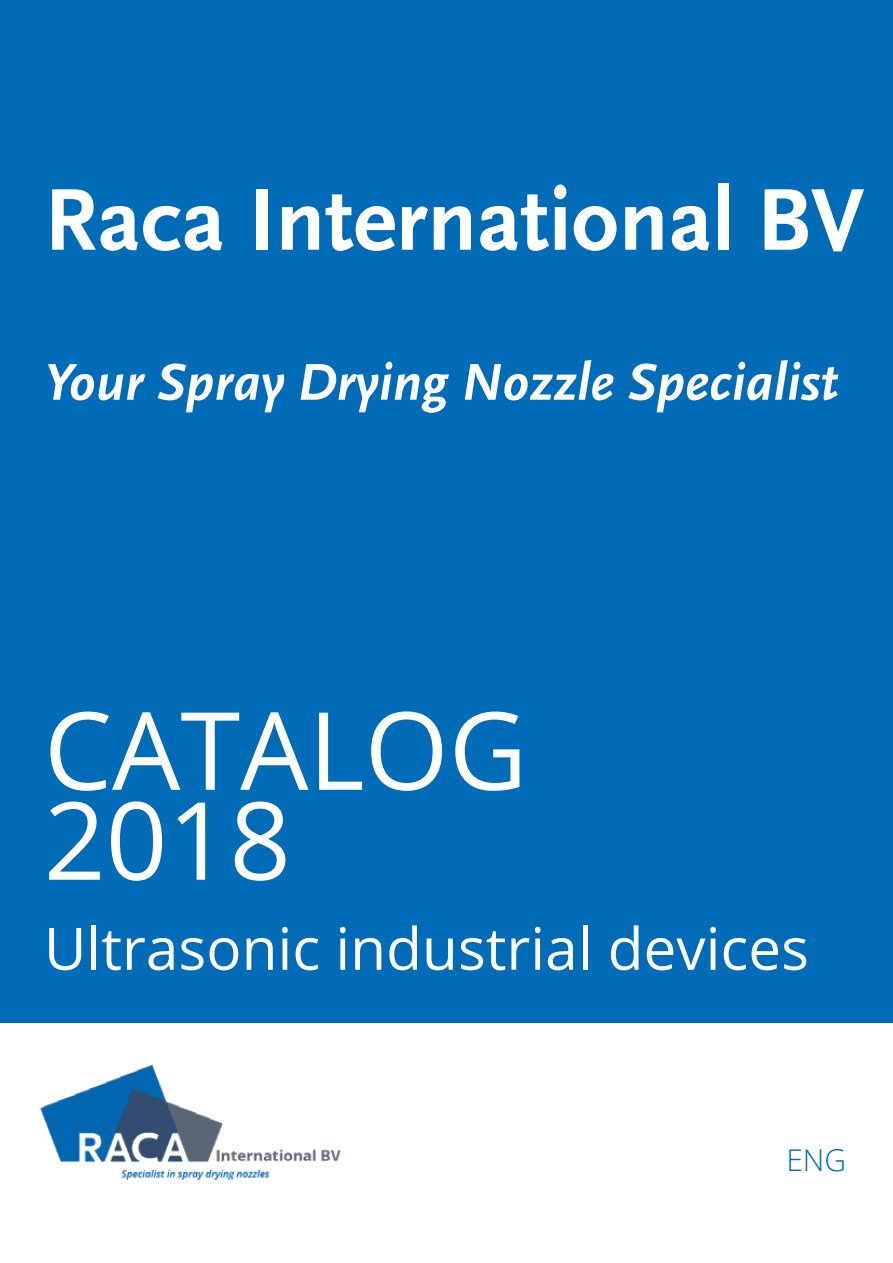
<style>
.page{position:relative;width:893px;height:1263px;background:#fff}
.page>*{position:absolute;margin:0;border:0;box-sizing:border-box;transform-origin:0 0}
.t1{font:108px/90px "Open Sans";color:#fff}
.t2{font:700 91.5px "Scala Sans";color:#fff}
.t3{font:58.5px "Open Sans";color:#fff}
.t4{font:italic 700 54px "Scala Sans";color:#fff}
.t5{font:300 30px "Open Sans";color:#006cb7}
</style>
<div class="page">
<div style="left:0;top:0;width:893px;height:1023px;background:#006cb7"></div>
<img style="left:40px;top:1064px;width:301px;height:117px">
<h2 class="t2" style="left:44px;top:171px;width:822px">Raca International BV</h2>
<p class="t4" style="left:44px;top:353px;width:796px">Your Spray Drying Nozzle Specialist</p>
<h1 class="t1" style="left:44px;top:703px;width:485px">CATALOG<br>2018</h1>
<p class="t3" style="left:44px;top:908px;width:767px">Ultrasonic industrial devices</p>
<p class="t5" style="left:786px;top:1139px;width:61px">ENG</p>
</div>
